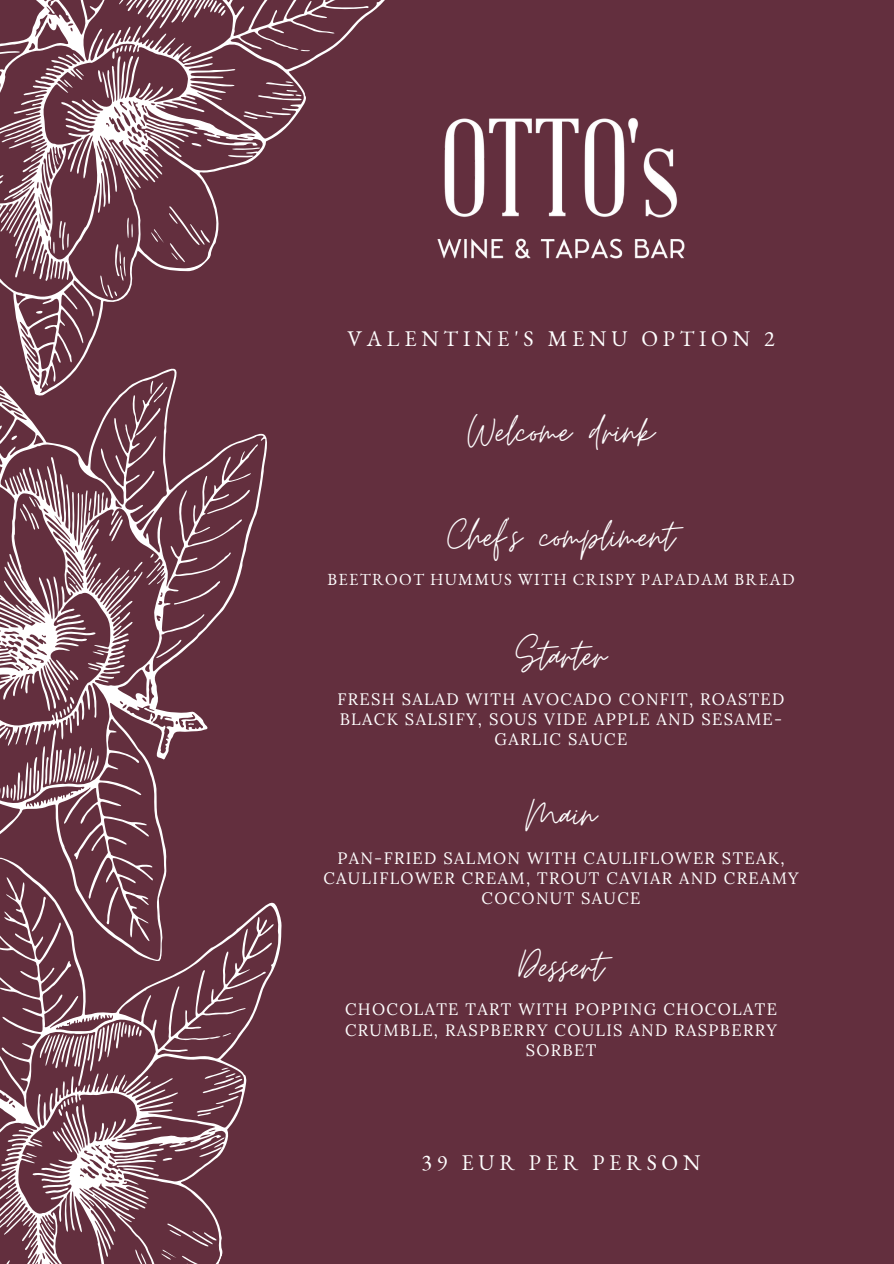
<style>
.page{position:relative;width:894px;height:1264px;background:#fff}
.page>*{position:absolute;margin:0;border:0;box-sizing:border-box;transform-origin:0 0}
.t1{font:48px "Moon Time";color:#fff}
.t2{font:21.75px "EB Garamond";letter-spacing:.22em;color:#fff}
.t3{font:16.5px/20.2px "Lora";letter-spacing:.08em;color:#fff;text-align:center}
.t4{font:16.5px "EB Garamond";letter-spacing:.08em;color:#fff}
</style>
<div class="page">
<div style="left:0;top:0;width:893px;height:1263px;background:#632f3e"></div>
<img style="left:465px;top:117px;width:220px;height:142px">
<svg style="left:0;top:0;width:465px;height:307px"></svg>
<svg style="left:0;top:307px;width:267px;height:496px"></svg>
<svg style="left:0;top:803px;width:282px;height:460px"></svg>
<p class="t2" style="left:347px;top:324px;width:428px">VALENTINE'S MENU OPTION 2</p>
<p class="t1" style="left:468px;top:402px;width:187px">Welcome drink</p>
<p class="t1" style="left:447px;top:507px;width:228px">Chef’s compliment</p>
<p class="t4" style="left:327px;top:568px;width:468px">BEETROOT HUMMUS WITH CRISPY PAPADAM BREAD</p>
<p class="t1" style="left:515px;top:626px;width:92px">Starter</p>
<p class="t3" style="left:337px;top:688px;width:448px">FRESH SALAD WITH AVOCADO CONFIT, ROASTED<br>BLACK SALSIFY, SOUS VIDE APPLE AND SESAME-<br>GARLIC SAUCE</p>
<p class="t1" style="left:525px;top:785px;width:73px">Main</p>
<p class="t3" style="left:323px;top:847px;width:476px">PAN-FRIED SALMON WITH CAULIFLOWER STEAK,<br>CAULIFLOWER CREAM, TROUT CAVIAR AND CREAMY<br>COCONUT SAUCE</p>
<p class="t1" style="left:518px;top:937px;width:87px">Dessert</p>
<p class="t3" style="left:345px;top:999px;width:433px">CHOCOLATE TART WITH POPPING CHOCOLATE<br>CRUMBLE, RASPBERRY COULIS AND RASPBERRY<br>SORBET</p>
<p class="t2" style="left:421px;top:1148px;width:280px">39 EUR PER PERSON</p>
</div>
